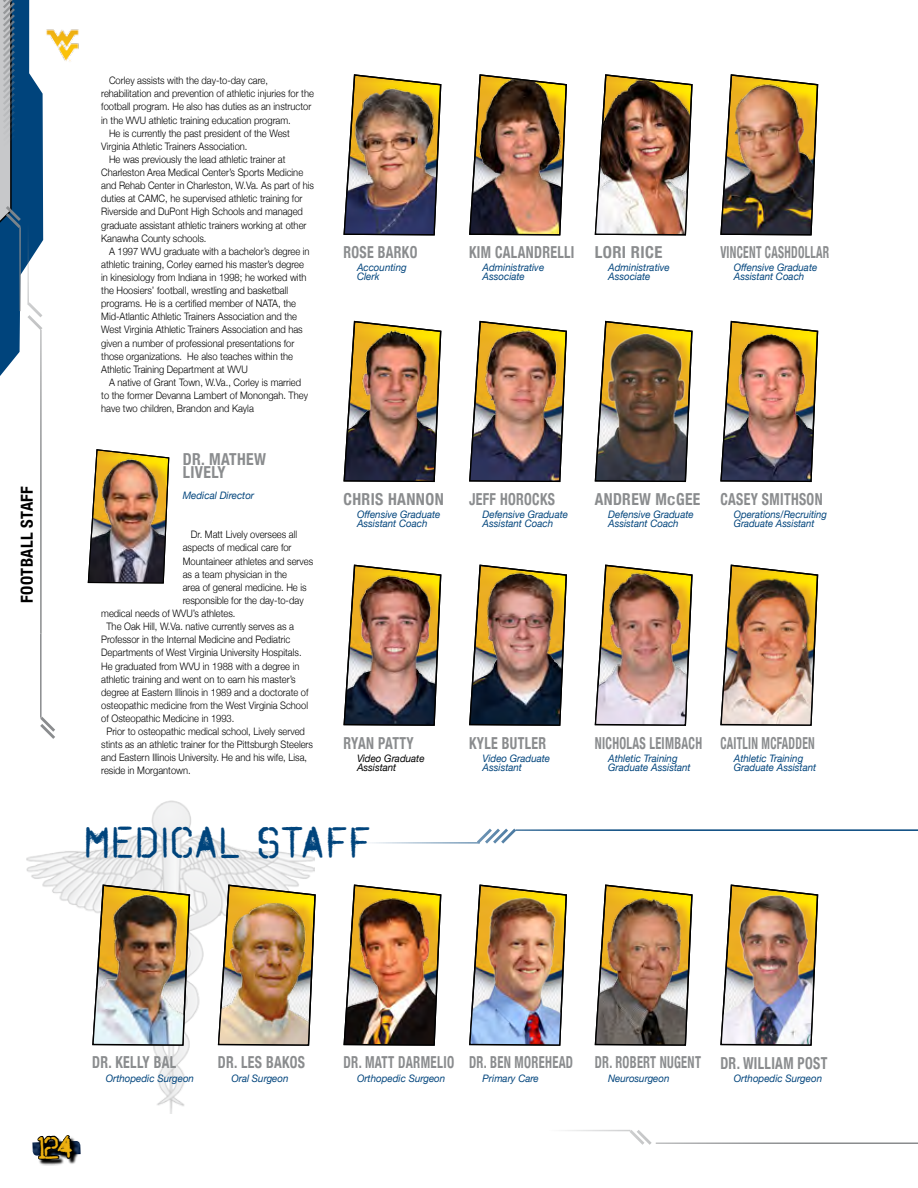
<style>
.page{position:relative;width:918px;height:1188px;background:#fff}
.page>*{position:absolute;margin:0;border:0;box-sizing:border-box;transform-origin:0 0}
.t1{font:45px "Octin Spraypaint Free";letter-spacing:.025em;color:#00447c}
.t2{font:700 condensed 16.5px "Helvetica Neue";letter-spacing:.025em;color:#8a8c8e;scale:.84 1}
.t3{font:700 condensed 16.5px "Helvetica Neue";letter-spacing:.025em;color:#8a8c8e;scale:.7 1}
.t4{font:700 condensed 16.5px "Helvetica Neue";letter-spacing:.025em;color:#8a8c8e;scale:.74 1}
.t5{font:700 condensed 16.5px/13px "Helvetica Neue";letter-spacing:.025em;color:#8a8c8e;scale:.95 1}
.t6{font:700 condensed 16.5px "Helvetica Neue";letter-spacing:.025em;color:#8a8c8e;scale:.78 1}
.t7{font:700 condensed 16.5px "Helvetica Neue";letter-spacing:.025em;color:#8a8c8e;scale:.75 1}
.t8{font:700 condensed 16.5px "Helvetica Neue";letter-spacing:.025em;color:#8a8c8e;scale:.76 1}
.t9{font:700 condensed 16.5px "Helvetica Neue";letter-spacing:.025em;color:#000}
.t10{font:700 condensed 16.5px "Helvetica Neue";letter-spacing:.025em;color:#8a8c8e;scale:.96 1}
.t11{font:700 condensed 16.5px "Helvetica Neue";letter-spacing:.025em;color:#8a8c8e;scale:.94 1}
.t12{font:700 condensed 16.5px "Helvetica Neue";letter-spacing:.025em;color:#8a8c8e}
.t13{font:300 10.2px "Helvetica Neue";color:#000;scale:.91 1}
.t14{font:italic 10.2px/9px "Helvetica Neue";color:#00447c;scale:.95 1}
.t15{font:italic 10.2px/9px "Helvetica Neue";color:#00447c;scale:.93 1}
.t16{font:300 10.2px "Helvetica Neue";color:#000;scale:.95 1}
.t17{font:italic 10.2px/9px "Helvetica Neue";color:#000;scale:.95 1}
.s1{font-size:12.3px}
</style>
<div class="page">
<hr style="left:656px;top:1142px;width:262px;height:2px;background:#8a8c8e">
<hr style="left:546px;top:1130px;width:84px;height:1px;background:#8a8c8e">
<svg style="left:626px;top:1130px;width:26px;height:15px"></svg>
<hr style="left:40px;top:330px;width:2px;height:304px;background:#8a8c8e">
<svg style="left:0;top:0;width:44px;height:402px"></svg>
<hr style="left:40px;top:634px;width:2px;height:84px;background:#8a8c8e">
<svg style="left:40px;top:714px;width:15px;height:25px"></svg>
<img style="left:41px;top:24px;width:38px;height:42px">
<img style="left:32px;top:1142px;width:49px;height:14px">
<svg style="left:39px;top:1141px;width:40px;height:24px"></svg>
<img style="left:469px;top:564px;width:98px;height:162px">
<img style="left:87px;top:449px;width:83px;height:135px">
<img style="left:26px;top:801px;width:289px;height:313px">
<img style="left:469px;top:74px;width:98px;height:162px">
<img style="left:343px;top:74px;width:99px;height:162px">
<img style="left:343px;top:320px;width:99px;height:163px">
<img style="left:594px;top:74px;width:99px;height:162px">
<img style="left:720px;top:320px;width:99px;height:163px">
<img style="left:594px;top:564px;width:99px;height:162px">
<img style="left:720px;top:74px;width:99px;height:162px">
<img style="left:343px;top:564px;width:99px;height:162px">
<img style="left:720px;top:564px;width:99px;height:162px">
<img style="left:469px;top:320px;width:98px;height:163px">
<img style="left:594px;top:320px;width:99px;height:163px">
<img style="left:92px;top:884px;width:99px;height:162px">
<img style="left:217px;top:884px;width:99px;height:162px">
<img style="left:343px;top:884px;width:99px;height:162px">
<img style="left:469px;top:884px;width:98px;height:162px">
<img style="left:594px;top:884px;width:99px;height:162px">
<img style="left:720px;top:884px;width:99px;height:162px">
<hr style="left:516px;top:829px;width:402px;height:2px;background:#00447c">
<hr style="left:361px;top:842px;width:119px;height:2px;background:#00447c">
<svg style="left:474px;top:828px;width:45px;height:16px"></svg>
<svg style="left:37px;top:1135px;width:40px;height:27px"></svg>
<p class="t9" style="left:17px;top:603px;width:118px;rotate:-90deg">FOOTBALL STAFF</p>
<p class="t13" style="left:109px;top:74px;width:176px">Corley assists with the day-to-day care,</p>
<p class="t13" style="left:101px;top:87px;width:235px">rehabilitation and prevention of athletic injuries for the</p>
<p class="t13" style="left:101px;top:101px;width:232px">football program. He also has duties as an instructor</p>
<p class="t13" style="left:101px;top:114px;width:210px">in the WVU athletic training education program.</p>
<p class="t13" style="left:109px;top:127px;width:200px">He is currently the past president of the West</p>
<p class="t13" style="left:101px;top:140px;width:162px">Virginia Athletic Trainers Association.</p>
<p class="t13" style="left:109px;top:153px;width:195px">He was previously the lead athletic trainer at</p>
<p class="t13" style="left:101px;top:166px;width:223px">Charleston Area Medical Center’s Sports Medicine</p>
<p class="t13" style="left:101px;top:179px;width:235px">and Rehab Center in Charleston, W.Va. As part of his</p>
<p class="t13" style="left:101px;top:192px;width:223px">duties at CAMC, he supervised athletic training for</p>
<p class="t13" style="left:101px;top:206px;width:223px">Riverside and DuPont High Schools and managed</p>
<p class="t13" style="left:101px;top:219px;width:227px">graduate assistant athletic trainers working at other</p>
<p class="t13" style="left:101px;top:232px;width:117px">Kanawha County schools.</p>
<p class="t13" style="left:109px;top:245px;width:222px">A 1997 WVU graduate with a bachelor’s degree in</p>
<p class="t13" style="left:101px;top:258px;width:224px">athletic training, Corley earned his master’s degree</p>
<p class="t13" style="left:101px;top:271px;width:227px">in kinesiology from Indiana in 1998; he worked with</p>
<p class="t13" style="left:101px;top:284px;width:207px">the Hoosiers’ football, wrestling and basketball</p>
<p class="t13" style="left:101px;top:297px;width:216px">programs. He is a certified member of NATA, the</p>
<p class="t13" style="left:101px;top:311px;width:217px">Mid-Atlantic Athletic Trainers Association and the</p>
<p class="t13" style="left:101px;top:324px;width:223px">West Virginia Athletic Trainers Association and has</p>
<p class="t13" style="left:101px;top:337px;width:214px">given a number of professional presentations for</p>
<p class="t13" style="left:101px;top:350px;width:212px">those organizations. He also teaches within the</p>
<p class="t13" style="left:101px;top:363px;width:163px">Athletic Training Department at WVU</p>
<p class="t13" style="left:109px;top:376px;width:213px">A native of Grant Town, W.Va., Corley is married</p>
<p class="t13" style="left:101px;top:389px;width:229px">to the former Devanna Lambert of Monongah. They</p>
<p class="t13" style="left:101px;top:402px;width:169px">have two children, Brandon and Kayla</p>
<p class="t5" style="left:183px;top:452px;width:89px">DR. MATH EW<br>LIVELY</p>
<p class="t14" style="left:183px;top:491px;width:77px">Medical Director</p>
<p class="t16" style="left:191px;top:528px;width:113px">Dr. Matt Lively oversees all</p>
<p class="t13" style="left:183px;top:542px;width:121px">aspects of medical care for</p>
<p class="t13" style="left:183px;top:555px;width:145px">Mountaineer athletes and serves</p>
<p class="t13" style="left:183px;top:568px;width:116px">as a team physician in the</p>
<p class="t13" style="left:183px;top:581px;width:138px">area of general medicine. He is</p>
<p class="t13" style="left:183px;top:594px;width:134px">responsible for the day-to-day</p>
<p class="t13" style="left:101px;top:607px;width:149px">medical needs of WVU’s athletes.</p>
<p class="t13" style="left:106px;top:620px;width:208px">The Oak Hill, W.Va. native currently serves as a</p>
<p class="t13" style="left:101px;top:633px;width:209px">Professor in the Internal Medicine and Pediatric</p>
<p class="t13" style="left:101px;top:647px;width:222px">Departments of West Virginia University Hospitals.</p>
<p class="t13" style="left:101px;top:660px;width:219px">He graduated from WVU in 1988 with a degree in</p>
<p class="t13" style="left:101px;top:673px;width:215px">athletic training and went on to earn his master’s</p>
<p class="t13" style="left:101px;top:686px;width:229px">degree at Eastern Illinois in 1989 and a doctorate of</p>
<p class="t13" style="left:101px;top:699px;width:229px">osteopathic medicine from the West Virginia School</p>
<p class="t13" style="left:101px;top:712px;width:148px">of Osteopathic Medicine in 1993.</p>
<p class="t13" style="left:106px;top:725px;width:220px">Prior to osteopathic medical school, Lively served</p>
<p class="t13" style="left:101px;top:738px;width:234px">stints as an athletic trainer for the Pittsburgh Steelers</p>
<p class="t13" style="left:101px;top:752px;width:228px">and Eastern Illinois University. He and his wife, Lisa,</p>
<p class="t13" style="left:101px;top:765px;width:100px">reside in Morgantown.</p>
<p class="t2" style="left:344px;top:242px;width:90px">ROSE BARKO</p>
<p class="t14" style="left:357px;top:263px;width:54px">Accounting<br>Clerk</p>
<p class="t10" style="left:344px;top:489px;width:106px">CHRIS HANNON</p>
<p class="t14" style="left:357px;top:509px;width:89px">Offensive Graduate<br>Assistant Coach</p>
<p class="t2" style="left:344px;top:733px;width:68px">RYAN PATTY</p>
<p class="t17" style="left:357px;top:753px;width:73px">Video Graduate<br>Assistant</p>
<p class="t1" style="left:83px;top:816px;width:288px">MEDICAL STAFF</p>
<p class="t2" style="left:469px;top:242px;width:127px">KIM CALANDRELLI</p>
<p class="t14" style="left:483px;top:263px;width:66px">Administrative<br>Associate</p>
<p class="t12" style="left:595px;top:242px;width:69px">LORI RICE</p>
<p class="t14" style="left:608px;top:263px;width:66px">Administrative<br>Associate</p>
<p class="t3" style="left:720px;top:242px;width:157px">VINCENT CASHDOLLAR</p>
<p class="t14" style="left:734px;top:263px;width:89px">Offensive Graduate<br>Assistant Coach</p>
<p class="t2" style="left:469px;top:489px;width:104px">JEFF HOROCKS</p>
<p class="t14" style="left:483px;top:509px;width:92px">Defensive Graduate<br>Assistant Coach</p>
<p class="t11" style="left:595px;top:489px;width:114px">ANDREW M<span class="s1">C</span>GEE</p>
<p class="t14" style="left:608px;top:509px;width:92px">Defensive Graduate<br>Assistant Coach</p>
<p class="t2" style="left:720px;top:489px;width:123px">CASEY SMITHSON</p>
<p class="t15" style="left:734px;top:509px;width:102px">Operations/Recruiting<br>Graduate Assistant</p>
<p class="t2" style="left:469px;top:733px;width:93px">KYLE BUTLER</p>
<p class="t14" style="left:483px;top:753px;width:73px">Video Graduate<br>Assistant</p>
<p class="t4" style="left:595px;top:733px;width:137px">NICHOLAS LEIMBACH</p>
<p class="t14" style="left:608px;top:753px;width:88px">Athletic Training<br>Graduate Assistant</p>
<p class="t3" style="left:720px;top:733px;width:137px">CAITLIN MCFADDEN</p>
<p class="t14" style="left:734px;top:753px;width:88px">Athletic Training<br>Graduate Assistant</p>
<p class="t2" style="left:92px;top:1053px;width:101px">DR. KELLY BAL</p>
<p class="t14" style="left:106px;top:1073px;width:94px">Orthopedic Surgeon</p>
<p class="t2" style="left:218px;top:1053px;width:105px">DR. LES BAKOS</p>
<p class="t14" style="left:231px;top:1073px;width:62px">Oral Surgeon</p>
<p class="t6" style="left:344px;top:1053px;width:143px">DR. MATT DARMELIO</p>
<p class="t14" style="left:357px;top:1073px;width:94px">Orthopedic Surgeon</p>
<p class="t8" style="left:469px;top:1053px;width:138px">DR. BEN MOREHEAD</p>
<p class="t14" style="left:483px;top:1073px;width:61px">Primary Care</p>
<p class="t7" style="left:595px;top:1053px;width:143px">DR. ROBERT NUGENT</p>
<p class="t14" style="left:608px;top:1073px;width:66px">Neurosurgeon</p>
<p class="t2" style="left:720px;top:1053px;width:129px">DR. WILLIAM POST</p>
<p class="t14" style="left:734px;top:1074px;width:94px">Orthopedic Surgeon</p>
</div>
